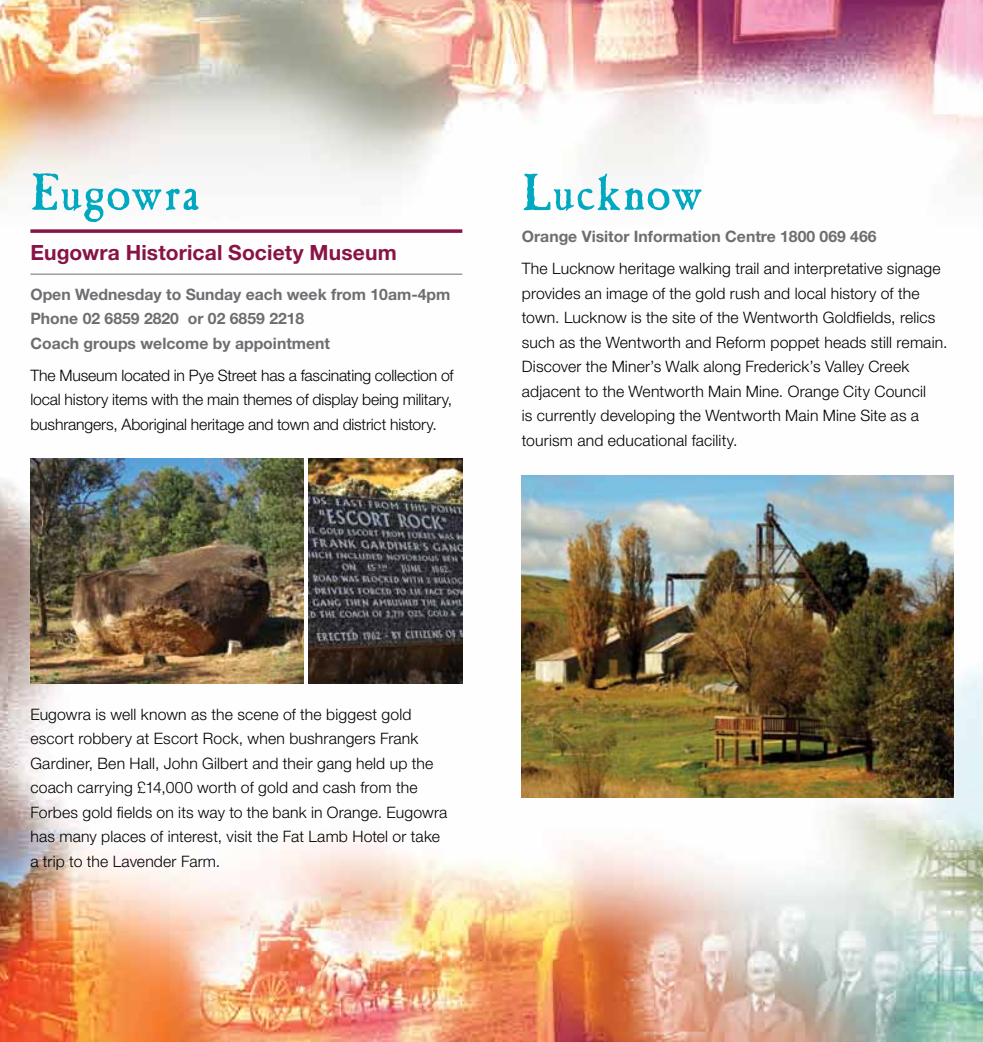
<style>
.page{position:relative;width:983px;height:1042px;background:#fff}
.page>*{position:absolute;margin:0;border:0;box-sizing:border-box;transform-origin:0 0}
.t1{font:52.5px "Caslon Antique";letter-spacing:.005em;color:#00a9c0}
.t2{font:700 21px "Helvetica Neue LT Std";letter-spacing:.005em;color:#891345}
.t3{font:300 15.75px/24.5px "Helvetica Neue LT Std";letter-spacing:.01em;color:#000}
.t4{font:700 15.75px/24.5px "Helvetica Neue LT Std";color:#6d6e71}
</style>
<div class="page">
<img style="left:1px;top:0;width:981px;height:1041px">
<img style="left:30px;top:458px;width:273px;height:225px">
<img style="left:308px;top:458px;width:154px;height:225px">
<img style="left:521px;top:475px;width:432px;height:323px">
<svg style="left:30px;top:229px;width:432px;height:4px;background:#972f5b"></svg>
<hr style="left:30px;top:274px;width:432px;height:1px;background:#6d6e71">
<h1 class="t1" style="left:30px;top:169px;width:171px">Eugowra</h1>
<h2 class="t2" style="left:30px;top:240px;width:368px">Eugowra Historical Society Museum</h2>
<p class="t4" style="left:30px;top:281px;width:421px">Open Wednesday to Sunday each week from 10am-4pm<br>Phone 02 6859 2820 or 02 6859 2218<br>Coach groups welcome by appointment</p>
<p class="t3" style="left:30px;top:362px;width:424px;text-align:justify">The Museum located in Pye Street has a fascinating collection of local history items with the main themes of display being military, bushrangers, Aboriginal heritage and town and district history.</p>
<h1 class="t1" style="left:521px;top:169px;width:183px">Lucknow</h1>
<p class="t4" style="left:521px;top:224px;width:356px">Orange Visitor Information Centre 1800 069 466</p>
<p class="t3" style="left:521px;top:256px;width:427px">The Lucknow heritage walking trail and interpretative signage provides an image of the gold rush and local history of the town. Lucknow is the site of the Wentworth Goldfields, relics such as the Wentworth and Reform poppet heads still remain.<br>Discover the Miner’s Walk along Frederick’s Valley Creek adjacent to the Wentworth Main Mine. Orange City Council<br>is currently developing the Wentworth Main Mine Site as a tourism and educational facility.</p>
<p class="t3" style="left:30px;top:701px;width:418px">Eugowra is well known as the scene of the biggest gold escort robbery at Escort Rock, when bushrangers Frank Gardiner, Ben Hall, John Gilbert and their gang held up the coach carrying £14,000 worth of gold and cash from the Forbes gold fields on its way to the bank in Orange. Eugowra has many places of interest, visit the Fat Lamb Hotel or take a trip to the Lavender Farm.</p>
</div>
